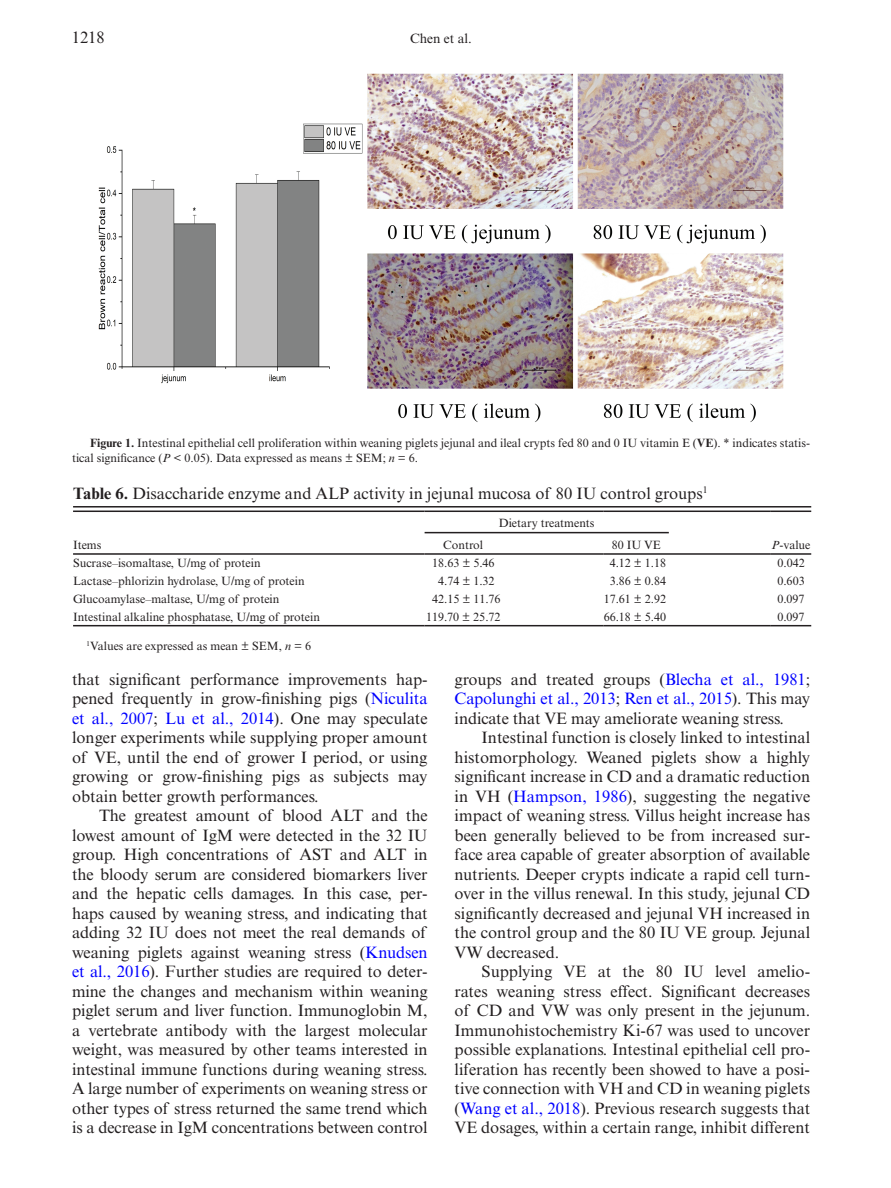
<style>
.page{position:relative;width:891px;height:1188px;background:#fff}
.page>*{position:absolute;margin:0;border:0;box-sizing:border-box;transform-origin:0 0}
.t1{font:16.5px/19.5px "Times New Roman MT Std";color:#231f20;text-align:justify}
.t2{font:13.5px "Times New Roman MT Std";color:#231f20}
.t3{font:12px/15px "Times New Roman MT Std";color:#231f20}
.s1{font-weight:700}
.s2{font-style:italic}
.s3{color:#00f}
</style>
<div class="page">
<img style="left:98px;top:73px;width:686px;height:349px">
<hr style="left:73px;top:506px;width:738px;height:2px;background:#231f20">
<hr style="left:73px;top:553px;width:352px;height:2px;background:#231f20">
<hr style="left:771px;top:553px;width:40px;height:2px;background:#231f20">
<hr style="left:73px;top:511px;width:352px;height:1px;background:#231f20">
<hr style="left:425px;top:511px;width:179px;height:1px;background:#231f20">
<hr style="left:604px;top:511px;width:167px;height:1px;background:#231f20">
<hr style="left:771px;top:511px;width:40px;height:1px;background:#231f20">
<hr style="left:425px;top:553px;width:179px;height:2px;background:#231f20">
<hr style="left:604px;top:553px;width:167px;height:2px;background:#231f20">
<hr style="left:73px;top:625px;width:352px;height:1px;background:#231f20">
<hr style="left:425px;top:625px;width:179px;height:1px;background:#231f20">
<hr style="left:604px;top:625px;width:167px;height:1px;background:#231f20">
<hr style="left:771px;top:625px;width:40px;height:1px;background:#231f20">
<hr style="left:425px;top:532px;width:244px;height:1px;background:#231f20">
<p class="t1" style="left:72px;top:28px;width:34px">1218</p>
<p class="t2" style="left:410px;top:30px;width:63px">Chen et al.</p>
<p class="t3" style="left:72px;top:435px;width:739px;text-indent:18px"><span class="s1">Figure 1.</span> Intestinal epithelial cell proliferation within weaning piglets jejunal and ileal crypts fed 80 and 0 IU vitamin E (<span class="s1">VE</span>). * indicates statis&shy;tical significance (<span class="s2">P</span> &lt; 0.05). Data expressed as means ± SEM; <span class="s2">n</span> = 6.</p>
<p class="t1" style="left:73px;top:483px;width:636px"><span class="s1">Table 6.</span> Disaccharide enzyme and ALP activity in jejunal mucosa of 80 IU control groups<sup>1</sup></p>
<p class="t3" style="left:73px;top:537px;width:30px">Items</p>
<p class="t3" style="left:499px;top:516px;width:97px">Dietary treatments</p>
<p class="t3" style="left:443px;top:537px;width:41px">Control</p>
<p class="t3" style="left:612px;top:537px;width:51px">80 IU VE</p>
<p class="t3" style="left:771px;top:537px;width:40px"><span class="s2">P</span>-value</p>
<p class="t3" style="left:73px;top:555px;width:189px">Sucrase–isomaltase, U/mg of protein</p>
<p class="t3" style="left:432px;top:555px;width:64px">18.63 ± 5.46</p>
<p class="t3" style="left:610px;top:555px;width:58px">4.12 ± 1.18</p>
<p class="t3" style="left:777px;top:555px;width:29px">0.042</p>
<p class="t3" style="left:73px;top:573px;width:233px">Lactase–phlorizin hydrolase, U/mg of protein</p>
<p class="t3" style="left:438px;top:573px;width:58px">4.74 ± 1.32</p>
<p class="t3" style="left:610px;top:573px;width:58px">3.86 ± 0.84</p>
<p class="t3" style="left:777px;top:573px;width:29px">0.603</p>
<p class="t3" style="left:73px;top:591px;width:208px">Glucoamylase–maltase, U/mg of protein</p>
<p class="t3" style="left:432px;top:591px;width:70px">42.15 ± 11.76</p>
<p class="t3" style="left:604px;top:591px;width:64px">17.61 ± 2.92</p>
<p class="t3" style="left:777px;top:591px;width:29px">0.097</p>
<p class="t3" style="left:73px;top:609px;width:248px">Intestinal alkaline phosphatase, U/mg of protein</p>
<p class="t3" style="left:426px;top:609px;width:76px">119.70 ± 25.72</p>
<p class="t3" style="left:604px;top:609px;width:64px">66.18 ± 5.40</p>
<p class="t3" style="left:777px;top:609px;width:29px">0.097</p>
<p class="t3" style="left:87px;top:639px;width:226px"><sup>1</sup>Values are expressed as mean ± SEM, <span class="s2">n</span> = 6</p>
<p class="t1" style="left:72px;top:669px;width:357px">that significant performance improvements hap&shy;pened frequently in grow-finishing pigs (<span class="s3">Niculita et al., 2007</span>; <span class="s3">Lu et al., 2014</span>). One may speculate longer experiments while supplying proper amount of VE, until the end of grower I period, or using growing or grow-finishing pigs as subjects may obtain better growth performances.</p>
<p class="t1" style="left:72px;top:806px;width:357px;text-indent:27px">The greatest amount of blood ALT and the lowest amount of IgM were detected in the 32 IU group. High concentrations of AST and ALT in the bloody serum are considered biomarkers liver and the hepatic cells damages. In this case, per&shy;haps caused by weaning stress, and indicating that adding 32 IU does not meet the real demands of weaning piglets against weaning stress (<span class="s3">Knudsen et al., 2016</span>). Further studies are required to deter&shy;mine the changes and mechanism within weaning piglet serum and liver function. Immunoglobin M, a vertebrate antibody with the largest molecular weight, was measured by other teams interested in intestinal immune functions during weaning stress.<br>A large number of experiments on weaning stress or other types of stress returned the same trend which is a decrease in IgM concentrations between control</p>
<p class="t1" style="left:455px;top:670px;width:357px">groups and treated groups (<span class="s3">Blecha et al., 1981</span>; <span class="s3">Capolunghi et al., 2013</span>; <span class="s3">Ren et al., 2015</span>). This may indicate that VE may ameliorate weaning stress.</p>
<p class="t1" style="left:455px;top:728px;width:357px;text-indent:27px">Intestinal function is closely linked to intestinal histomorphology. Weaned piglets show a highly significant increase in CD and a dramatic reduction in VH (<span class="s3">Hampson, 1986</span>), suggesting the negative impact of weaning stress. Villus height increase has been generally believed to be from increased sur&shy;face area capable of greater absorption of available nutrients. Deeper crypts indicate a rapid cell turn&shy;over in the villus renewal. In this study, jejunal CD significantly decreased and jejunal VH increased in the control group and the 80 IU VE group. Jejunal VW decreased.</p>
<p class="t1" style="left:455px;top:962px;width:357px;text-indent:27px">Supplying VE at the 80 IU level amelio&shy;rates weaning stress effect. Significant decreases of CD and VW was only present in the jejunum.<br>Immunohistochemistry Ki-67 was used to uncover possible explanations. Intestinal epithelial cell pro&shy;liferation has recently been showed to have a posi&shy;tive connection with VH and CD in weaning piglets (<span class="s3">Wang et al., 2018</span>). Previous research suggests that VE dosages, within a certain range, inhibit different</p>
</div>
